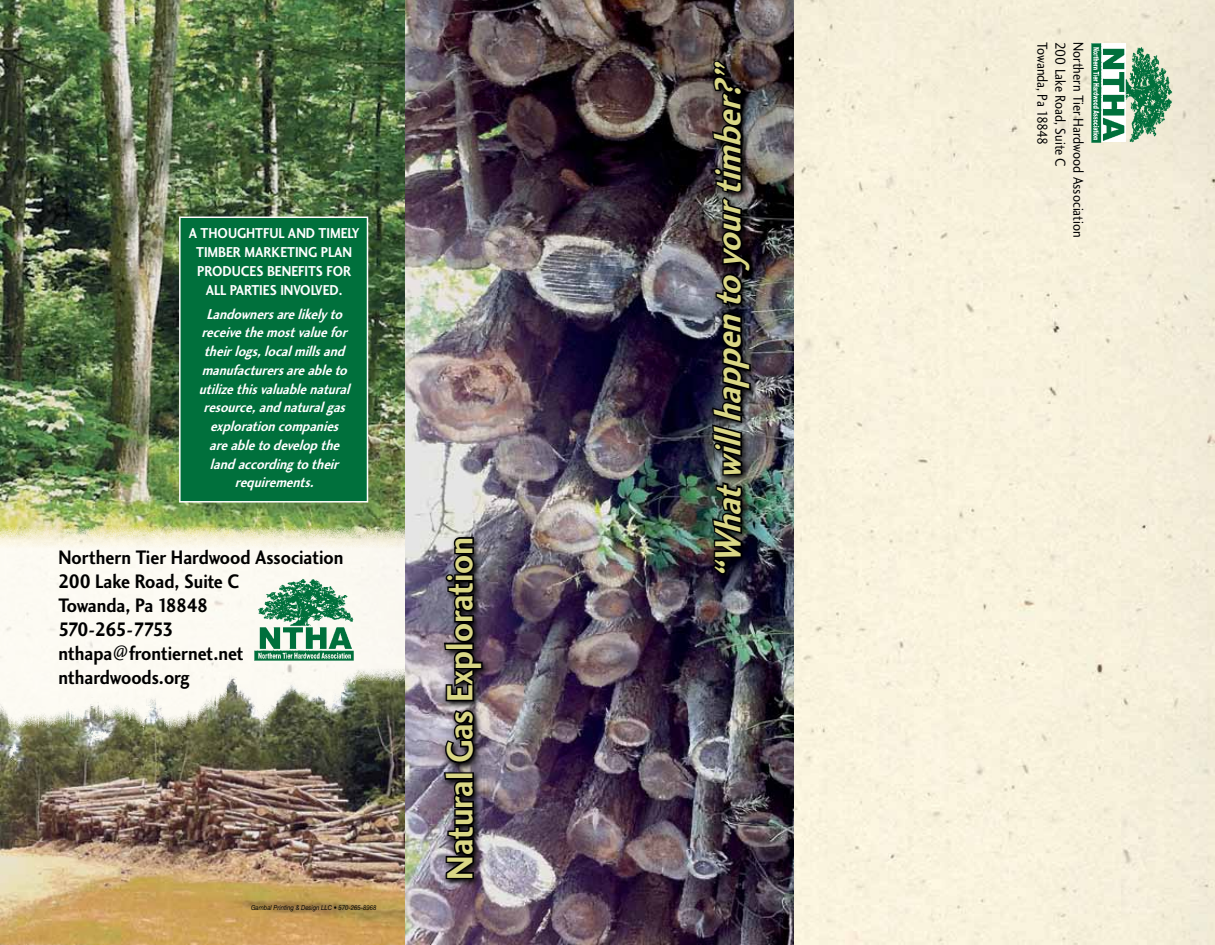
<style>
.page{position:relative;width:1215px;height:945px;background:#fff}
.page>*{position:absolute;margin:0;border:0;box-sizing:border-box;transform-origin:0 0}
.BODY_TEXT{font:italic 37.8px "Charlotte Sans Bold Plain";color:#dad786;scale:.89 1}
.BODY_TEXT-2{font:37.8px "Charlotte Sans Bold Plain";color:#dad786;scale:.89 1}
.BODY_TEXT-3{font:20.25px "Charlotte Sans Bold Plain";color:#000;scale:.89 1}
.BODY_TEXT-4{font:20.25px "Charlotte Sans Bold Plain";letter-spacing:-.025em;color:#000;scale:.89 1}
.BODY_TEXT-5{font:20.25px "Charlotte Sans Bold Plain";letter-spacing:-.06em;color:#000;scale:.89 1}
.BODY_TEXT-6{font:italic 14.85px/18.8px "Charlotte Sans Bold Plain";color:#fff;text-align:center;scale:.89 1}
.BODY_TEXT-7{font:14.85px/18.8px "Charlotte Sans Bold Plain";color:#fff;text-align:center;scale:.89 1}
.BODY_TEXT-8{font:14.85px "Charlotte Sans Book Plain";color:#000;scale:.89 1}
.BODY_TEXT-9{font:14.85px "Charlotte Sans Book Plain";letter-spacing:-.04em;color:#000;scale:.89 1}
.BODY_TEXT-10{font:italic 6.75px "Helvetica Neue";color:#000;scale:.89 1}
</style>
<div class="page">
<img style="left:405px;top:0;width:810px;height:945px">
<img style="left:0;top:0;width:405px;height:535px">
<svg style="left:0;top:535px;width:405px;height:133px;fill:#fcfaf2"></svg>
<img style="left:0;top:668px;width:405px;height:277px">
<div style="left:179px;top:217px;width:189px;height:286px;background:#00703c;border:2px solid #fff"></div>
<img style="left:255px;top:577px;width:101px;height:83px">
<img style="left:441px;top:534px;width:50px;height:354px">
<svg style="left:442px;top:771px;width:34px;height:110px;background:#302c32"></svg>
<svg style="left:442px;top:536px;width:42px;height:229px;background:#444047"></svg>
<img style="left:709px;top:57px;width:50px;height:525px">
<img style="left:710px;top:58px;width:43px;height:519px">
<img style="left:1091px;top:43px;width:83px;height:101px">
<p class="BODY_TEXT-7" style="left:189px;top:224px;width:193px">A THOUGHTFUL AND TIMELY<br>TIMBER MARKETING PLAN</p>
<p class="BODY_TEXT-7" style="left:197px;top:261px;width:175px">PRODUCES BENEFITS FOR</p>
<p class="BODY_TEXT-7" style="left:206px;top:280px;width:155px">ALL PARTIES INVOLVED.</p>
<p class="BODY_TEXT-6" style="left:206px;top:304px;width:174px">Landownersarelikelyto</p>
<p class="BODY_TEXT-6" style="left:202px;top:323px;width:185px">receivethemostvaluefor</p>
<p class="BODY_TEXT-6" style="left:204px;top:342px;width:180px">theirlogs,localmillsand</p>
<p class="BODY_TEXT-6" style="left:199px;top:360px;width:191px">manufacturersareableto utilizethisvaluablenatural resource,andnaturalgas</p>
<p class="BODY_TEXT-6" style="left:210px;top:417px;width:166px">explorationcompanies</p>
<p class="BODY_TEXT-6" style="left:209px;top:435px;width:168px">areabletodevelopthe</p>
<p class="BODY_TEXT-6" style="left:210px;top:454px;width:167px">landaccordingtotheir</p>
<p class="BODY_TEXT-6" style="left:235px;top:473px;width:110px">requirements.</p>
<p class="BODY_TEXT-3" style="left:58px;top:545px;width:322px">Northern Tier Hardwood Association</p>
<p class="BODY_TEXT-3" style="left:58px;top:569px;width:205px">200 Lake Road, Suite C</p>
<p class="BODY_TEXT-4" style="left:58px;top:593px;width:170px">Towanda, Pa 18848</p>
<p class="BODY_TEXT-5" style="left:58px;top:617px;width:130px">570-265-7753</p>
<p class="BODY_TEXT-3" style="left:58px;top:641px;width:209px">nthapa@frontiernet.net</p>
<p class="BODY_TEXT-3" style="left:58px;top:665px;width:149px">nthardwoods.org</p>
<p class="BODY_TEXT-10" style="left:251px;top:904px;width:143px">Gambal Printing &amp; Design LLC • 570-265-8968</p>
<p class="BODY_TEXT-2" style="left:437px;top:880px;width:387px;rotate:-90deg">Natural Gas Exploration</p>
<p class="BODY_TEXT" style="left:705px;top:580px;width:631px;rotate:-90deg">“Whatwillhappentoyourtimber?”</p>
<p class="BODY_TEXT-9" style="left:1051px;top:42px;width:118px;rotate:90deg">Towanda, Pa 18848</p>
<p class="BODY_TEXT-8" style="left:1069px;top:42px;width:142px;rotate:90deg">200 Lake Road, Suite C</p>
<p class="BODY_TEXT-8" style="left:1087px;top:42px;width:221px;rotate:90deg">Northern Tier Hardwood Association</p>
</div>
